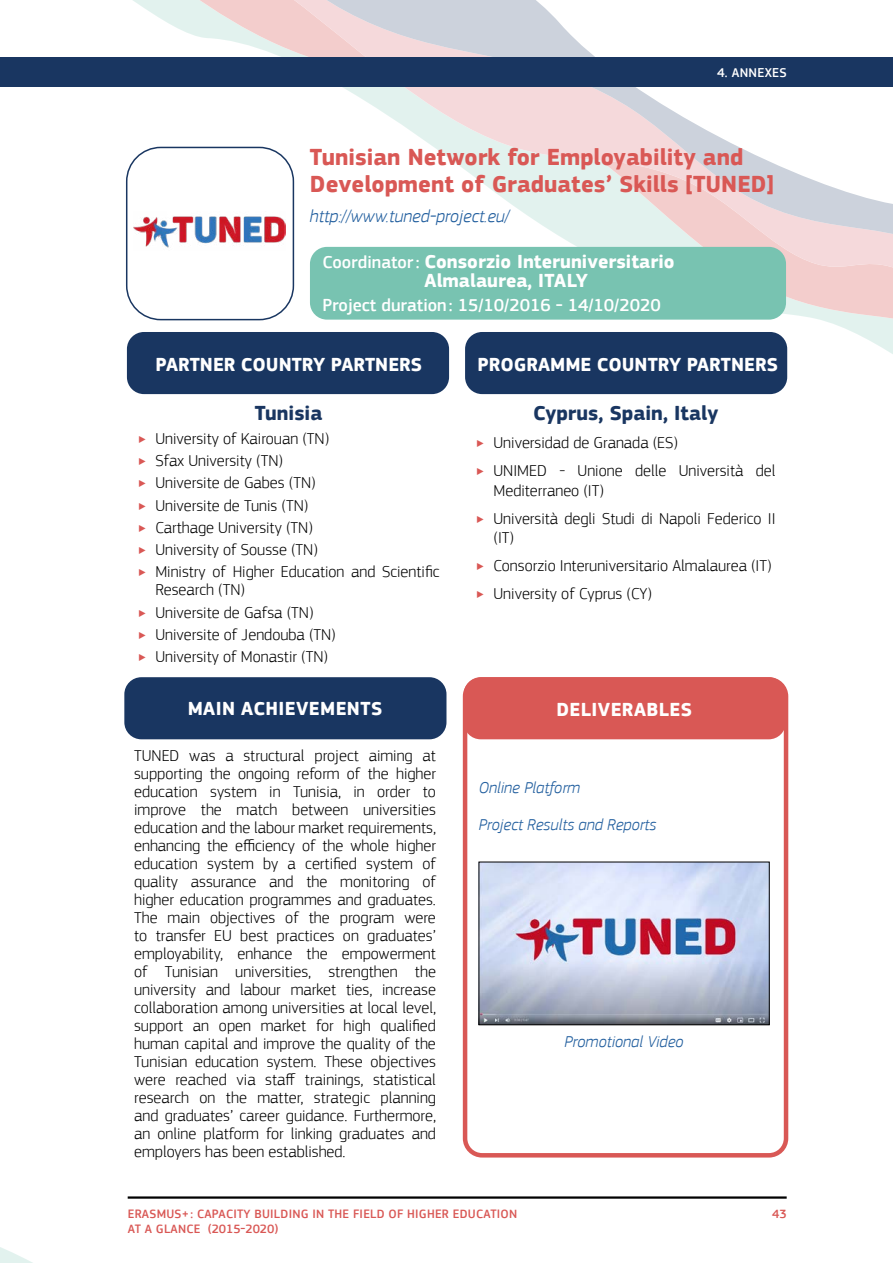
<style>
.page{position:relative;width:893px;height:1263px;background:#fff}
.page>*{position:absolute;margin:0;border:0;box-sizing:border-box;transform-origin:0 0}
.t1{font:700 24px/27px "EC Square Sans Pro";color:#d95855}
.t2{font:700 21px "EC Square Sans Pro";color:#193661}
.t3{font:700 19.5px/19.5px "EC Square Sans Pro";color:#fff}
.t4{font:700 19.5px "EC Square Sans Pro";letter-spacing:.02em;color:#fff}
.t5{font:500 18px "EC Square Sans Pro";color:#fff}
.t6{font:italic 300 18px "EC Square Sans Pro";color:#215e9e}
.t7{font:300 16.5px/18px "EC Square Sans Pro";color:#000}
.t8{font:italic 300 16.5px "EC Square Sans Pro";color:#215e9e}
.t9{font:300 16.5px/28px "EC Square Sans Pro";color:#d95855}
.t10{font:500 13.35px "EC Square Sans Pro";letter-spacing:.02em;color:#fff}
.t11{font:500 12.6px "EC Square Sans Pro";letter-spacing:.02em;color:#d95855}
.t12{font:500 12.6px "EC Square Sans Pro";color:#d95855}
.s1{font-weight:500;font-size:18px}
.s2{color:#d95855}
</style>
<div class="page">
<svg style="left:0;top:1196px;width:128px;height:67px"></svg>
<svg style="left:126px;top:251px;width:767px;height:93px"></svg>
<svg style="left:126px;top:0;width:767px;height:251px"></svg>
<hr style="left:128px;top:1196px;width:659px;height:3px;background:#000">
<div style="left:0;top:57px;width:893px;height:30px;background:#193661"></div>
<div style="left:310px;top:247px;width:476px;height:73px;background:#78c3b1;border-radius:17px"></div>
<div style="left:463px;top:677px;width:325px;height:480px;border:4px solid #d95855;border-radius:17px"></div>
<div style="left:127px;top:332px;width:322px;height:62px;background:#193661;border-radius:17px"></div>
<div style="left:465px;top:332px;width:322px;height:62px;background:#193661;border-radius:17px"></div>
<div style="left:124px;top:677px;width:322px;height:62px;background:#193661;border-radius:17px"></div>
<div style="left:464px;top:677px;width:322px;height:62px;background:#d95855;border-radius:17px"></div>
<div style="left:127px;top:147px;width:166px;height:173px;background:#fff;border-radius:34px"></div>
<img style="left:134px;top:216px;width:151px;height:32px">
<div style="left:126px;top:147px;width:168px;height:173px;border:2px solid #193661;border-radius:34px"></div>
<img style="left:481px;top:864px;width:286px;height:159px">
<div style="left:479px;top:862px;width:290px;height:163px;border:1px solid #000"></div>
<p class="t10" style="left:755px;top:64px;width:33px">TITLE</p>
<p class="t10" style="left:717px;top:64px;width:71px">4. ANNEXES</p>
<h1 class="t1" style="left:310px;top:145px;width:465px">Tunisian Network for Employability and<br>Development of Graduates’ Skills [TUNED]</h1>
<p class="t6" style="left:310px;top:205px;width:201px">http://www.tuned-project.eu/</p>
<p class="t3" style="left:425px;top:252px;width:251px;text-indent:-102px"><span class="s1">Coordinator:</span> Consorzio Interuniversitario<br>Almalaurea, ITALY</p>
<p class="t5" style="left:322px;top:295px;width:340px">Project duration: 15/10/2016 - 14/10/2020</p>
<p class="t3" style="left:156px;top:355px;width:268px">PARTNER COUNTRY PARTNERS</p>
<p class="t2" style="left:255px;top:400px;width:69px">Tunisia</p>
<p class="t7" style="left:138px;top:427px;width:303px;line-height:22.2px"><span class="s2">‣</span> University of Kairouan (TN)<br><span class="s2">‣</span> Sfax University (TN)<br><span class="s2">‣</span> Universite de Gabes (TN)<br><span class="s2">‣</span> Universite de Tunis (TN)<br><span class="s2">‣</span> Carthage University (TN)<br><span class="s2">‣</span> University of Sousse (TN)<br><span class="s2">‣</span> Ministry of Higher Education and Scientific</p>
<p class="t7" style="left:138px;top:579px;width:200px;line-height:22.2px;text-indent:18px">Research (TN)<br><span class="s2">‣</span> Universite de Gafsa (TN)<br><span class="s2">‣</span> Universite of Jendouba (TN) <span class="s2">‣</span> University of Monastir (TN)</p>
<p class="t4" style="left:188px;top:697px;width:196px">MAIN ACHIEVEMENTS</p>
<p class="t7" style="left:134px;top:746px;width:303px;text-align:justify">TUNED was a structural project aiming at supporting the ongoing reform of the higher education system in Tunisia, in order to improve the match between universities education and the labour market requirements, enhancing the efficiency of the whole higher education system by a certified system of quality assurance and the monitoring of higher education programmes and graduates.<br>The main objectives of the program were to transfer EU best practices on graduates’ employability, enhance the empowerment of Tunisian universities, strengthen the university and labour market ties, increase collaboration among universities at local level, support an open market for high qualified human capital and improve the quality of the Tunisian education system. These objectives were reached via staff trainings, statistical research on the matter, strategic planning and graduates’ career guidance. Furthermore, an online platform for linking graduates and employers has been established.</p>
<p class="t3" style="left:478px;top:355px;width:302px">PROGRAMME COUNTRY PARTNERS</p>
<p class="t2" style="left:533px;top:400px;width:187px">Cyprus, Spain, Italy</p>
<p class="t7" style="left:493px;top:428px;width:284px;line-height:28px">Universidad de Granada (ES)<br>UNIMED - Unione delle Università del</p>
<p class="t7" style="left:493px;top:476px;width:284px;line-height:28px">Mediterraneo (IT)<br>Università degli Studi di Napoli Federico II</p>
<p class="t7" style="left:493px;top:523px;width:280px;line-height:28px">(IT)<br>Consorzio Interuniversitario Almalaurea (IT)<br>University of Cyprus (CY)</p>
<p class="t9" style="left:476px;top:428px;width:10px">‣ ‣</p>
<p class="t9" style="left:476px;top:504px;width:10px">‣</p>
<p class="t9" style="left:476px;top:551px;width:10px">‣ ‣</p>
<p class="t4" style="left:556px;top:698px;width:137px">DELIVERABLES</p>
<p class="t8" style="left:479px;top:778px;width:103px">Online Platform</p>
<p class="t8" style="left:479px;top:815px;width:179px">Project Results and Reports</p>
<p class="t8" style="left:564px;top:1032px;width:121px">Promotional Video</p>
<p class="t11" style="left:128px;top:1206px;width:391px">ERASMUS+: CAPACITY BUILDING IN THE FIELD OF HIGHER EDUCATION</p>
<p class="t11" style="left:772px;top:1206px;width:16px">43</p>
<p class="t12" style="left:128px;top:1221px;width:152px">AT A GLANCE (2015-2020)</p>
</div>
